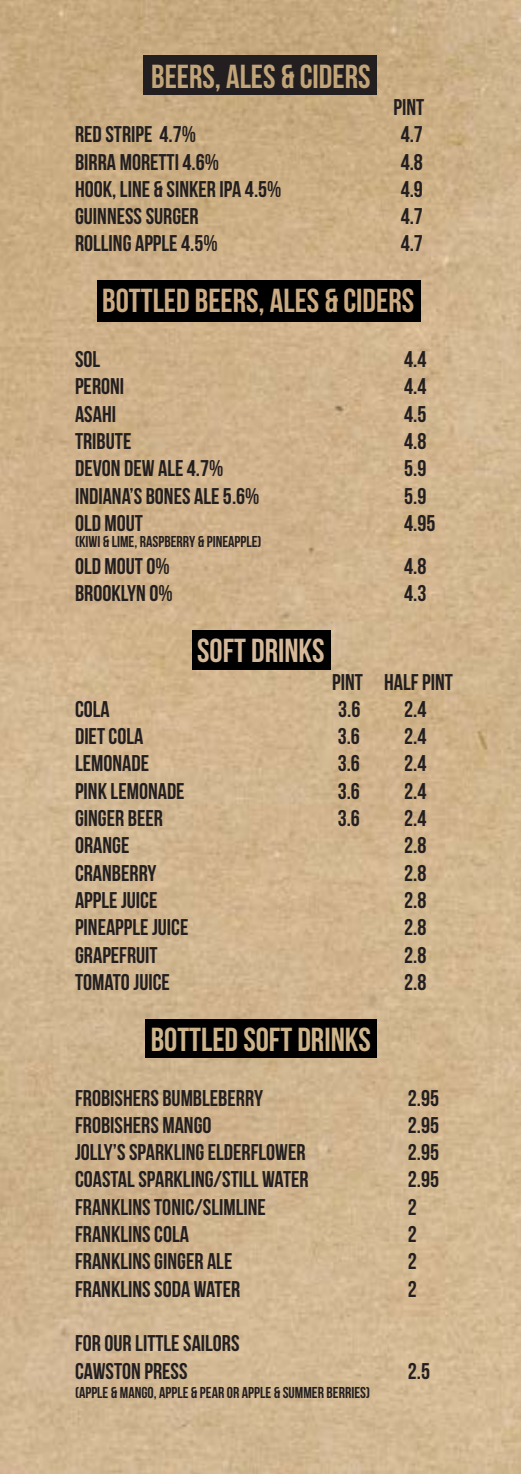
<style>
.page{position:relative;width:521px;height:1474px;background:#fff}
.page>*{position:absolute;margin:0;border:0;box-sizing:border-box;transform-origin:0 0}
.t1{font:33.25px "Bebas Neue";color:#ccab82}
.t2{font:33.25px "Bebas Neue";color:#c1a478}
.t3{font:33.25px "Bebas Neue";color:#cdb48b}
.t4{font:33.25px "Bebas Neue";color:#d5b898}
.t5{font:22.75px "Bebas Neue";color:#231f20}
.t6{font:15.75px "Bebas Neue";color:#231f20}
</style>
<div class="page">
<img style="left:0;top:0;width:521px;height:1473px">
<div style="left:145px;top:1019px;width:231px;height:38px;background:#000"></div>
<div style="left:143px;top:55px;width:234px;height:40px;background:#231f20"></div>
<div style="left:192px;top:630px;width:138px;height:40px;background:#000"></div>
<div style="left:98px;top:280px;width:323px;height:42px;background:#000"></div>
<p class="t2" style="left:151px;top:58px;width:242px">BEERS, ALES &amp; CIDERS .</p>
<p class="t5" style="left:394px;top:95px;width:32px">PINT</p>
<p class="t5" style="left:75px;top:122px;width:122px">RED STRIPE 4.7%</p>
<p class="t5" style="left:401px;top:122px;width:24px">4.7</p>
<p class="t5" style="left:75px;top:149px;width:146px">BIRRA MORETTI 4.6%</p>
<p class="t5" style="left:401px;top:149px;width:24px">4.8</p>
<p class="t5" style="left:75px;top:176px;width:208px">HOOK, LINE &amp; SINKER IPA 4.5%</p>
<p class="t5" style="left:401px;top:176px;width:24px">4.9</p>
<p class="t5" style="left:75px;top:204px;width:125px">GUINNESS SURGER</p>
<p class="t5" style="left:401px;top:204px;width:24px">4.7</p>
<p class="t5" style="left:75px;top:231px;width:144px">ROLLING APPLE 4.5%</p>
<p class="t5" style="left:401px;top:231px;width:24px">4.7</p>
<p class="t1" style="left:102px;top:283px;width:340px">BOTTLED BEERS, ALES &amp; CIDERS .</p>
<p class="t5" style="left:75px;top:347px;width:27px">SOL</p>
<p class="t5" style="left:404px;top:347px;width:24px">4.4</p>
<p class="t5" style="left:75px;top:374px;width:51px">PERONI</p>
<p class="t5" style="left:404px;top:374px;width:24px">4.4</p>
<p class="t5" style="left:75px;top:401px;width:43px">ASAHI</p>
<p class="t5" style="left:404px;top:401px;width:24px">4.5</p>
<p class="t5" style="left:75px;top:428px;width:58px">TRIBUTE</p>
<p class="t5" style="left:404px;top:428px;width:24px">4.8</p>
<p class="t5" style="left:75px;top:456px;width:150px">DEVON DEW ALE 4.7%</p>
<p class="t5" style="left:404px;top:456px;width:24px">5.9</p>
<p class="t5" style="left:75px;top:483px;width:186px">INDIANA’S BONES ALE 5.6%</p>
<p class="t5" style="left:404px;top:483px;width:24px">5.9</p>
<p class="t5" style="left:75px;top:510px;width:69px">OLD MOUT</p>
<p class="t5" style="left:404px;top:510px;width:33px">4.95</p>
<p class="t6" style="left:75px;top:532px;width:188px">(KIWI &amp; LIME, RASPBERRY &amp; PINEAPPLE)</p>
<p class="t5" style="left:75px;top:553px;width:96px">OLD MOUT 0%</p>
<p class="t5" style="left:404px;top:553px;width:24px">4.8</p>
<p class="t5" style="left:75px;top:581px;width:99px">BROOKLYN 0%</p>
<p class="t5" style="left:404px;top:581px;width:24px">4.3</p>
<p class="t4" style="left:197px;top:632px;width:151px">SOFT DRINKS .</p>
<p class="t5" style="left:332px;top:669px;width:122px">PINT HALF PINT</p>
<p class="t5" style="left:75px;top:696px;width:36px">COLA</p>
<p class="t5" style="left:338px;top:696px;width:24px">3.6</p>
<p class="t5" style="left:404px;top:696px;width:24px">2.4</p>
<p class="t5" style="left:75px;top:723px;width:70px">DIET COLA</p>
<p class="t5" style="left:338px;top:723px;width:24px">3.6</p>
<p class="t5" style="left:404px;top:723px;width:24px">2.4</p>
<p class="t5" style="left:75px;top:751px;width:76px">LEMONADE</p>
<p class="t5" style="left:338px;top:751px;width:24px">3.6</p>
<p class="t5" style="left:404px;top:751px;width:24px">2.4</p>
<p class="t5" style="left:75px;top:778px;width:111px">PINK LEMONADE</p>
<p class="t5" style="left:338px;top:778px;width:24px">3.6</p>
<p class="t5" style="left:404px;top:778px;width:24px">2.4</p>
<p class="t5" style="left:75px;top:805px;width:89px">GINGER BEER</p>
<p class="t5" style="left:338px;top:805px;width:24px">3.6</p>
<p class="t5" style="left:404px;top:805px;width:24px">2.4</p>
<p class="t5" style="left:75px;top:833px;width:56px">ORANGE</p>
<p class="t5" style="left:404px;top:833px;width:24px">2.8</p>
<p class="t5" style="left:75px;top:860px;width:83px">CRANBERRY</p>
<p class="t5" style="left:404px;top:860px;width:24px">2.8</p>
<p class="t5" style="left:75px;top:887px;width:84px">APPLE JUICE</p>
<p class="t5" style="left:404px;top:887px;width:24px">2.8</p>
<p class="t5" style="left:75px;top:915px;width:115px">PINEAPPLE JUICE</p>
<p class="t5" style="left:404px;top:915px;width:24px">2.8</p>
<p class="t5" style="left:75px;top:942px;width:84px">GRAPEFRUIT</p>
<p class="t5" style="left:404px;top:942px;width:24px">2.8</p>
<p class="t5" style="left:75px;top:969px;width:96px">TOMATO JUICE</p>
<p class="t5" style="left:404px;top:969px;width:24px">2.8</p>
<p class="t3" style="left:151px;top:1021px;width:243px">BOTTLED SOFT DRINKS .</p>
<p class="t5" style="left:75px;top:1085px;width:189px">FROBISHERS BUMBLEBERRY</p>
<p class="t5" style="left:408px;top:1085px;width:33px">2.95</p>
<p class="t5" style="left:75px;top:1112px;width:138px">FROBISHERS MANGO</p>
<p class="t5" style="left:408px;top:1112px;width:33px">2.95</p>
<p class="t5" style="left:75px;top:1139px;width:232px">JOLLY’S SPARKLING ELDERFLOWER</p>
<p class="t5" style="left:408px;top:1139px;width:33px">2.95</p>
<p class="t5" style="left:75px;top:1167px;width:235px">COASTAL SPARKLING/STILL WATER</p>
<p class="t5" style="left:408px;top:1167px;width:33px">2.95</p>
<p class="t5" style="left:75px;top:1194px;width:192px">FRANKLINS TONIC/SLIMLINE</p>
<p class="t5" style="left:408px;top:1194px;width:11px">2</p>
<p class="t5" style="left:75px;top:1221px;width:115px">FRANKLINS COLA</p>
<p class="t5" style="left:408px;top:1221px;width:11px">2</p>
<p class="t5" style="left:75px;top:1248px;width:159px">FRANKLINS GINGER ALE</p>
<p class="t5" style="left:408px;top:1248px;width:11px">2</p>
<p class="t5" style="left:75px;top:1276px;width:167px">FRANKLINS SODA WATER</p>
<p class="t5" style="left:408px;top:1276px;width:11px">2</p>
<p class="t5" style="left:75px;top:1330px;width:166px">FOR OUR LITTLE SAILORS</p>
<p class="t5" style="left:75px;top:1358px;width:114px">CAWSTON PRESS</p>
<p class="t5" style="left:408px;top:1358px;width:24px">2.5</p>
<p class="t6" style="left:75px;top:1383px;width:296px">(APPLE &amp; MANGO, APPLE &amp; PEAR OR APPLE &amp; SUMMER BERRIES)</p>
</div>
